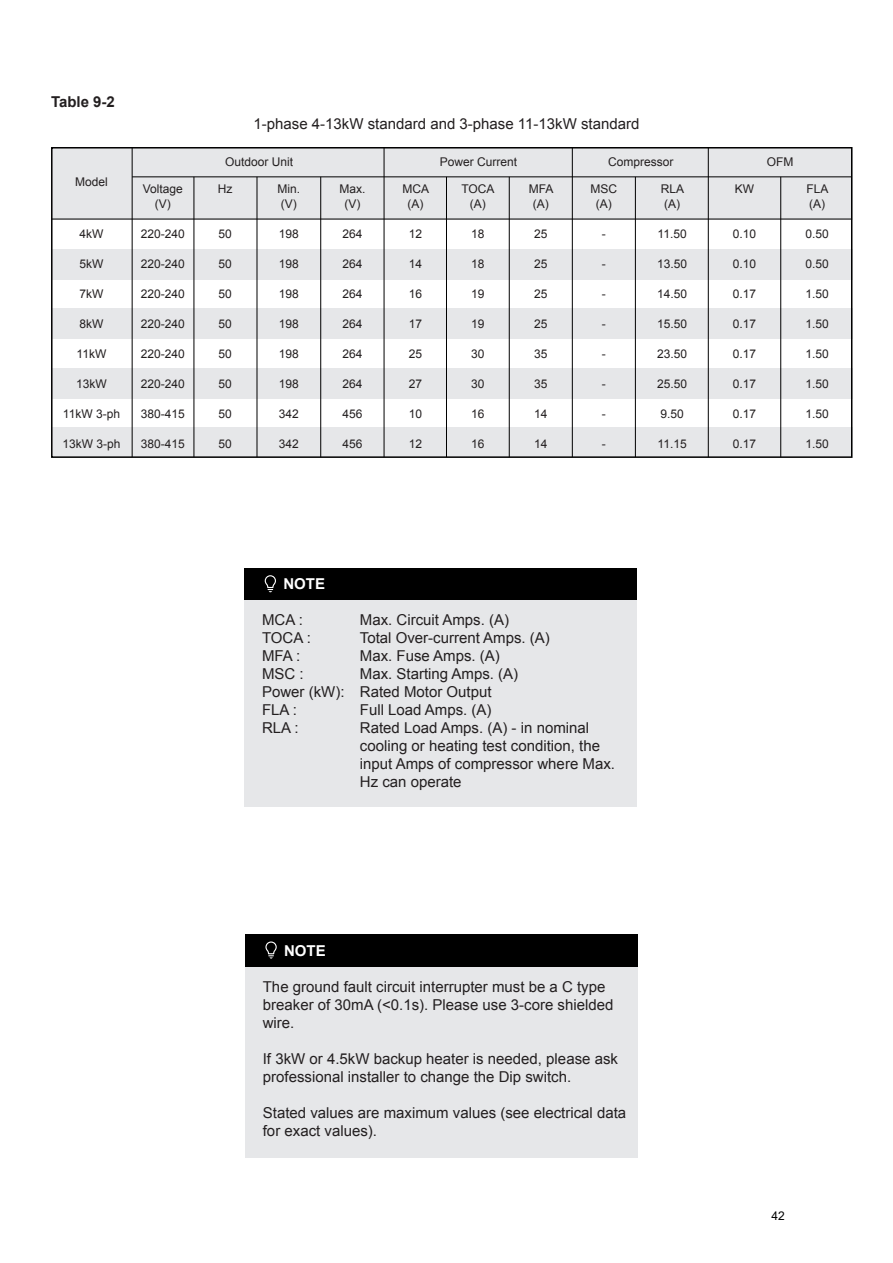
<style>
.page{position:relative;width:893px;height:1263px;background:#fff}
.page>*{position:absolute;margin:0;border:0;box-sizing:border-box;transform-origin:0 0}
.t1{font:15px/18px "Arial";color:#231f20}
.t2{font:700 15px "Arial";color:#231f20}
.t3{font:700 15px "Arial";color:#fff}
.t4{font:12px "Arial";color:#231f20}
.t5{font:12px "Arial";color:#000}
</style>
<div class="page">
<div style="left:52px;top:309px;width:800px;height:30px;background:#e6e7e9"></div>
<div style="left:52px;top:369px;width:800px;height:30px;background:#e6e7e9"></div>
<div style="left:52px;top:428px;width:800px;height:30px;background:#e6e7e9"></div>
<div style="left:52px;top:147px;width:800px;height:72px;background:#e6e7e9"></div>
<div style="left:52px;top:249px;width:800px;height:30px;background:#e6e7e9"></div>
<div style="left:51px;top:147px;width:801px;height:311px;border:2px solid #000"></div>
<hr style="left:52px;top:219px;width:800px;height:1px;background:#000">
<hr style="left:132px;top:176px;width:720px;height:1px;background:#000">
<hr style="left:132px;top:148px;width:1px;height:309px;background:#000">
<hr style="left:194px;top:177px;width:1px;height:280px;background:#000">
<hr style="left:257px;top:177px;width:1px;height:280px;background:#000">
<hr style="left:320px;top:177px;width:1px;height:280px;background:#000">
<hr style="left:384px;top:148px;width:1px;height:309px;background:#000">
<hr style="left:446px;top:177px;width:1px;height:280px;background:#000">
<hr style="left:509px;top:177px;width:1px;height:280px;background:#000">
<hr style="left:572px;top:148px;width:1px;height:309px;background:#000">
<hr style="left:635px;top:177px;width:1px;height:280px;background:#000">
<hr style="left:708px;top:148px;width:1px;height:309px;background:#000">
<hr style="left:780px;top:177px;width:1px;height:280px;background:#000">
<div style="left:245px;top:934px;width:392px;height:33px;background:#000"></div>
<div style="left:245px;top:967px;width:392px;height:190px;background:#e6e7e9"></div>
<svg style="left:265px;top:941px;width:12px;height:17px"></svg>
<div style="left:244px;top:568px;width:393px;height:33px;background:#000"></div>
<div style="left:244px;top:601px;width:393px;height:206px;background:#e6e7e9"></div>
<svg style="left:264px;top:575px;width:12px;height:17px"></svg>
<p class="t2" style="left:51px;top:92px;width:65px">Table 9-2</p>
<p class="t4" style="left:75px;top:174px;width:34px">Model</p>
<p class="t4" style="left:79px;top:226px;width:25px">4kW</p>
<p class="t4" style="left:79px;top:256px;width:25px">5kW</p>
<p class="t4" style="left:79px;top:286px;width:25px">7kW</p>
<p class="t4" style="left:79px;top:316px;width:25px">8kW</p>
<p class="t4" style="left:77px;top:346px;width:31px">11kW</p>
<p class="t4" style="left:76px;top:376px;width:32px">13kW</p>
<p class="t4" style="left:63px;top:406px;width:59px">11kW 3-ph</p>
<p class="t4" style="left:62px;top:436px;width:60px">13kW 3-ph</p>
<p class="t4" style="left:143px;top:181px;width:42px">Voltage</p>
<p class="t4" style="left:155px;top:196px;width:17px">(V)</p>
<p class="t4" style="left:141px;top:226px;width:46px">220-240</p>
<p class="t4" style="left:141px;top:256px;width:46px">220-240</p>
<p class="t4" style="left:141px;top:286px;width:46px">220-240</p>
<p class="t4" style="left:141px;top:316px;width:46px">220-240</p>
<p class="t4" style="left:141px;top:346px;width:46px">220-240</p>
<p class="t4" style="left:141px;top:376px;width:46px">220-240</p>
<p class="t4" style="left:141px;top:406px;width:46px">380-415</p>
<p class="t4" style="left:141px;top:436px;width:46px">380-415</p>
<p class="t1" style="left:254px;top:114px;width:387px">1-phase 4-13kW standard and 3-phase 11-13kW standard</p>
<p class="t4" style="left:225px;top:154px;width:70px">Outdoor Unit</p>
<p class="t4" style="left:440px;top:154px;width:79px">Power Current</p>
<p class="t4" style="left:608px;top:154px;width:67px">Compressor</p>
<p class="t4" style="left:767px;top:154px;width:28px">OFM</p>
<p class="t4" style="left:218px;top:181px;width:16px">Hz</p>
<p class="t4" style="left:218px;top:226px;width:15px">50</p>
<p class="t4" style="left:218px;top:256px;width:15px">50</p>
<p class="t4" style="left:218px;top:286px;width:15px">50</p>
<p class="t4" style="left:218px;top:316px;width:15px">50</p>
<p class="t4" style="left:218px;top:346px;width:15px">50</p>
<p class="t4" style="left:218px;top:376px;width:15px">50</p>
<p class="t4" style="left:218px;top:406px;width:15px">50</p>
<p class="t4" style="left:218px;top:436px;width:15px">50</p>
<p class="t4" style="left:278px;top:181px;width:24px">Min.</p>
<p class="t4" style="left:281px;top:196px;width:17px">(V)</p>
<p class="t4" style="left:279px;top:226px;width:22px">198</p>
<p class="t4" style="left:279px;top:256px;width:22px">198</p>
<p class="t4" style="left:279px;top:286px;width:22px">198</p>
<p class="t4" style="left:279px;top:316px;width:22px">198</p>
<p class="t4" style="left:279px;top:346px;width:22px">198</p>
<p class="t4" style="left:279px;top:376px;width:22px">198</p>
<p class="t4" style="left:279px;top:406px;width:22px">342</p>
<p class="t4" style="left:279px;top:436px;width:22px">342</p>
<p class="t4" style="left:340px;top:181px;width:28px">Max.</p>
<p class="t4" style="left:345px;top:196px;width:17px">(V)</p>
<p class="t4" style="left:343px;top:226px;width:22px">264</p>
<p class="t4" style="left:343px;top:256px;width:22px">264</p>
<p class="t4" style="left:343px;top:286px;width:22px">264</p>
<p class="t4" style="left:343px;top:316px;width:22px">264</p>
<p class="t4" style="left:343px;top:346px;width:22px">264</p>
<p class="t4" style="left:343px;top:376px;width:22px">264</p>
<p class="t4" style="left:343px;top:406px;width:22px">456</p>
<p class="t4" style="left:343px;top:436px;width:22px">456</p>
<p class="t4" style="left:402px;top:181px;width:28px">MCA</p>
<p class="t4" style="left:407px;top:196px;width:17px">(A)</p>
<p class="t4" style="left:409px;top:226px;width:15px">12</p>
<p class="t4" style="left:409px;top:256px;width:15px">14</p>
<p class="t4" style="left:409px;top:286px;width:15px">16</p>
<p class="t4" style="left:409px;top:316px;width:15px">17</p>
<p class="t4" style="left:409px;top:346px;width:15px">25</p>
<p class="t4" style="left:409px;top:376px;width:15px">27</p>
<p class="t4" style="left:409px;top:406px;width:15px">10</p>
<p class="t4" style="left:409px;top:436px;width:15px">12</p>
<p class="t4" style="left:461px;top:181px;width:35px">TOCA</p>
<p class="t4" style="left:470px;top:196px;width:17px">(A)</p>
<p class="t4" style="left:471px;top:226px;width:15px">18</p>
<p class="t4" style="left:471px;top:256px;width:15px">18</p>
<p class="t4" style="left:471px;top:286px;width:15px">19</p>
<p class="t4" style="left:471px;top:316px;width:15px">19</p>
<p class="t4" style="left:471px;top:346px;width:15px">30</p>
<p class="t4" style="left:471px;top:376px;width:15px">30</p>
<p class="t4" style="left:471px;top:406px;width:15px">16</p>
<p class="t4" style="left:471px;top:436px;width:15px">16</p>
<p class="t4" style="left:529px;top:181px;width:26px">MFA</p>
<p class="t4" style="left:533px;top:196px;width:17px">(A)</p>
<p class="t4" style="left:534px;top:226px;width:15px">25</p>
<p class="t4" style="left:534px;top:256px;width:15px">25</p>
<p class="t4" style="left:534px;top:286px;width:15px">25</p>
<p class="t4" style="left:534px;top:316px;width:15px">25</p>
<p class="t4" style="left:534px;top:346px;width:15px">35</p>
<p class="t4" style="left:534px;top:376px;width:15px">35</p>
<p class="t4" style="left:534px;top:406px;width:15px">14</p>
<p class="t4" style="left:534px;top:436px;width:15px">14</p>
<p class="t4" style="left:590px;top:181px;width:28px">MSC</p>
<p class="t4" style="left:596px;top:196px;width:17px">(A)</p>
<p class="t4" style="left:602px;top:226px;width:5px">-</p>
<p class="t4" style="left:602px;top:256px;width:5px">-</p>
<p class="t4" style="left:602px;top:286px;width:5px">-</p>
<p class="t4" style="left:602px;top:316px;width:5px">-</p>
<p class="t4" style="left:602px;top:346px;width:5px">-</p>
<p class="t4" style="left:602px;top:376px;width:5px">-</p>
<p class="t4" style="left:602px;top:406px;width:5px">-</p>
<p class="t4" style="left:602px;top:436px;width:5px">-</p>
<p class="t4" style="left:661px;top:181px;width:25px">RLA</p>
<p class="t4" style="left:664px;top:196px;width:17px">(A)</p>
<p class="t4" style="left:658px;top:226px;width:31px">11.50</p>
<p class="t4" style="left:657px;top:256px;width:32px">13.50</p>
<p class="t4" style="left:657px;top:286px;width:32px">14.50</p>
<p class="t4" style="left:657px;top:316px;width:32px">15.50</p>
<p class="t4" style="left:657px;top:346px;width:32px">23.50</p>
<p class="t4" style="left:657px;top:376px;width:32px">25.50</p>
<p class="t4" style="left:660px;top:406px;width:25px">9.50</p>
<p class="t4" style="left:658px;top:436px;width:31px">11.15</p>
<p class="t4" style="left:735px;top:181px;width:21px">KW</p>
<p class="t4" style="left:733px;top:226px;width:25px">0.10</p>
<p class="t4" style="left:733px;top:256px;width:25px">0.10</p>
<p class="t4" style="left:733px;top:286px;width:25px">0.17</p>
<p class="t4" style="left:733px;top:316px;width:25px">0.17</p>
<p class="t4" style="left:733px;top:346px;width:25px">0.17</p>
<p class="t4" style="left:733px;top:376px;width:25px">0.17</p>
<p class="t4" style="left:733px;top:406px;width:25px">0.17</p>
<p class="t4" style="left:733px;top:436px;width:25px">0.17</p>
<p class="t4" style="left:806px;top:181px;width:24px">FLA</p>
<p class="t4" style="left:809px;top:196px;width:17px">(A)</p>
<p class="t4" style="left:805px;top:226px;width:25px">0.50</p>
<p class="t4" style="left:805px;top:256px;width:25px">0.50</p>
<p class="t4" style="left:805px;top:286px;width:25px">1.50</p>
<p class="t4" style="left:805px;top:316px;width:25px">1.50</p>
<p class="t4" style="left:805px;top:346px;width:25px">1.50</p>
<p class="t4" style="left:805px;top:376px;width:25px">1.50</p>
<p class="t4" style="left:805px;top:406px;width:25px">1.50</p>
<p class="t4" style="left:805px;top:436px;width:25px">1.50</p>
<p class="t3" style="left:283px;top:574px;width:43px">NOTE</p>
<p class="t1" style="left:262px;top:611px;width:42px">MCA :</p>
<p class="t1" style="left:360px;top:611px;width:151px">Max. Circuit Amps. (A)</p>
<p class="t1" style="left:262px;top:629px;width:50px">TOCA :</p>
<p class="t1" style="left:360px;top:629px;width:192px">Total Over-current Amps. (A)</p>
<p class="t1" style="left:262px;top:647px;width:40px">MFA :</p>
<p class="t1" style="left:360px;top:647px;width:142px">Max. Fuse Amps. (A)</p>
<p class="t1" style="left:262px;top:665px;width:43px">MSC :</p>
<p class="t1" style="left:360px;top:665px;width:160px">Max. Starting Amps. (A)</p>
<p class="t1" style="left:262px;top:683px;width:231px">Power (kW): Rated Motor Output</p>
<p class="t1" style="left:262px;top:701px;width:37px">FLA :</p>
<p class="t1" style="left:360px;top:701px;width:133px">Full Load Amps. (A)</p>
<p class="t1" style="left:262px;top:719px;width:38px">RLA :</p>
<p class="t1" style="left:360px;top:719px;width:257px">Rated Load Amps. (A) - in nominal cooling or heating test condition, the input Amps of compressor where Max.<br>Hz can operate</p>
<p class="t3" style="left:284px;top:940px;width:43px">NOTE</p>
<p class="t1" style="left:263px;top:977px;width:352px">The ground fault circuit interrupter must be a C type breaker of 30mA (&lt;0.1s). Please use 3-core shielded wire.</p>
<p class="t1" style="left:263px;top:1049px;width:357px">If 3kW or 4.5kW backup heater is needed, please ask professional installer to change the Dip switch.</p>
<p class="t1" style="left:263px;top:1103px;width:365px">Stated values are maximum values (see electrical data for exact values).</p>
<p class="t5" style="left:772px;top:1207px;width:15px">42</p>
</div>
